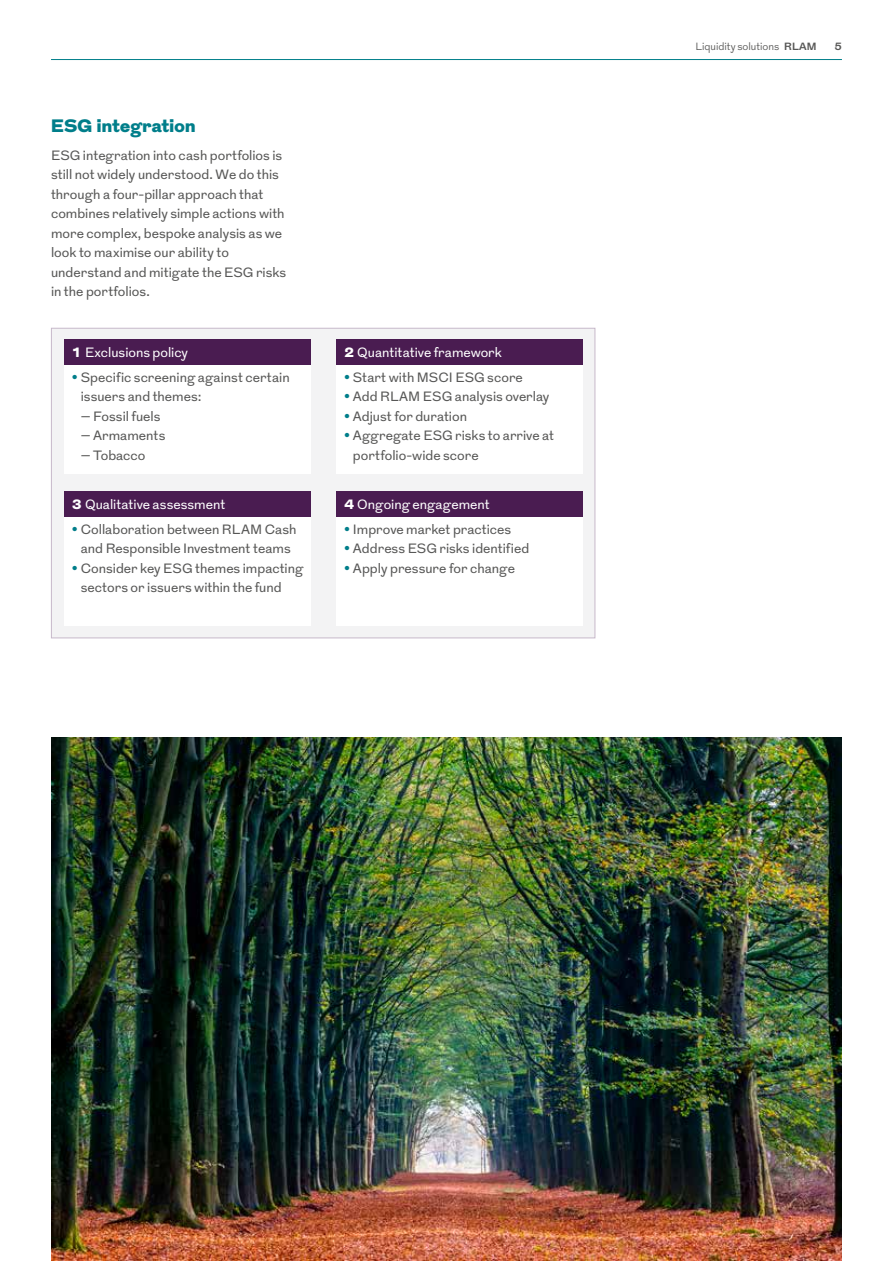
<style>
.page{position:relative;width:893px;height:1263px;background:#fff}
.page>*{position:absolute;margin:0;border:0;box-sizing:border-box;transform-origin:0 0}
.t1{font:900 18px "Grot";letter-spacing:.02em;color:#007e8a}
.t2{font:13.5px/19.5px "Grot";color:#575756}
.t3{font:13.5px "Grot";color:#fff}
.t4{font:300 10.5px "Grot";letter-spacing:-.005em;color:#575756}
.t5{font:700 10.5px "Grot";color:#575756}
.s1{font-weight:900}
.s2{font-weight:700;color:#007e8a}
.s3{font-weight:700}
</style>
<div class="page">
<img style="left:51px;top:738px;width:791px;height:523px">
<div style="left:51px;top:328px;width:544px;height:310px;background:#f3f3f4;border:1px solid #c7b9ca"></div>
<div style="left:64px;top:363px;width:246px;height:111px;background:#fff"></div>
<div style="left:64px;top:515px;width:246px;height:111px;background:#fff"></div>
<div style="left:336px;top:363px;width:247px;height:111px;background:#fff"></div>
<div style="left:336px;top:515px;width:247px;height:111px;background:#fff"></div>
<div style="left:64px;top:339px;width:246px;height:26px;background:#4a1c51"></div>
<div style="left:64px;top:491px;width:246px;height:26px;background:#4a1c51"></div>
<div style="left:336px;top:339px;width:247px;height:26px;background:#4a1c51"></div>
<div style="left:336px;top:491px;width:247px;height:26px;background:#4a1c51"></div>
<hr style="left:51px;top:59px;width:791px;height:1px;background:#007e8a">
<h1 class="t1" style="left:51px;top:113px;width:146px">ESG integration</h1>
<p class="t2" style="left:51px;top:146px;width:237px">ESG integration into cash portfolios is still not widely understood. We do this through a four-pillar approach that combines relatively simple actions with more complex, bespoke analysis as we look to maximise our ability to understand and mitigate the ESG risks in the portfolios.</p>
<p class="t3" style="left:72px;top:343px;width:117px"><span class="s1">1</span> Exclusions policy</p>
<p class="t2" style="left:81px;top:368px;width:210px;text-indent:-9px"><span class="s2">•</span> Specific screening against certain issuers and themes:</p>
<p class="t2" style="left:81px;top:407px;width:81px">– Fossil fuels</p>
<p class="t2" style="left:81px;top:427px;width:86px">– Armaments</p>
<p class="t2" style="left:81px;top:446px;width:66px">– Tobacco</p>
<p class="t3" style="left:72px;top:495px;width:155px"><span class="s1">3</span> Qualitative assessment</p>
<p class="t2" style="left:72px;top:520px;width:226px;text-align:center"><span class="s2">•</span> Collaboration between RLAM Cash and Responsible Investment teams</p>
<p class="t2" style="left:81px;top:559px;width:224px;text-indent:-9px"><span class="s2">•</span> Consider key ESG themes impacting sectors or issuers within the fund</p>
<p class="t3" style="left:344px;top:343px;width:159px"><span class="s1">2</span> Quantitative framework</p>
<p class="t2" style="left:344px;top:368px;width:180px"><span class="s2">•</span> Start with MSCI ESG score</p>
<p class="t2" style="left:344px;top:388px;width:206px"><span class="s2">•</span> Add RLAM ESG analysis overlay</p>
<p class="t2" style="left:344px;top:407px;width:124px"><span class="s2">•</span> Adjust for duration</p>
<p class="t2" style="left:353px;top:427px;width:203px;text-indent:-9px"><span class="s2">•</span> Aggregate ESG risks to arrive at portfolio-wide score</p>
<p class="t3" style="left:344px;top:495px;width:147px"><span class="s1">4</span> Ongoing engagement</p>
<p class="t2" style="left:344px;top:520px;width:168px"><span class="s2">•</span> Improve market practices</p>
<p class="t2" style="left:344px;top:539px;width:186px"><span class="s2">•</span> Address ESG risks identified</p>
<p class="t2" style="left:344px;top:559px;width:172px"><span class="s2">•</span> Apply pressure for change</p>
<p class="t4" style="left:695px;top:40px;width:123px">Liquidity solutions <span class="s3">RLAM</span></p>
<p class="t5" style="left:834px;top:39px;width:9px">5</p>
</div>
